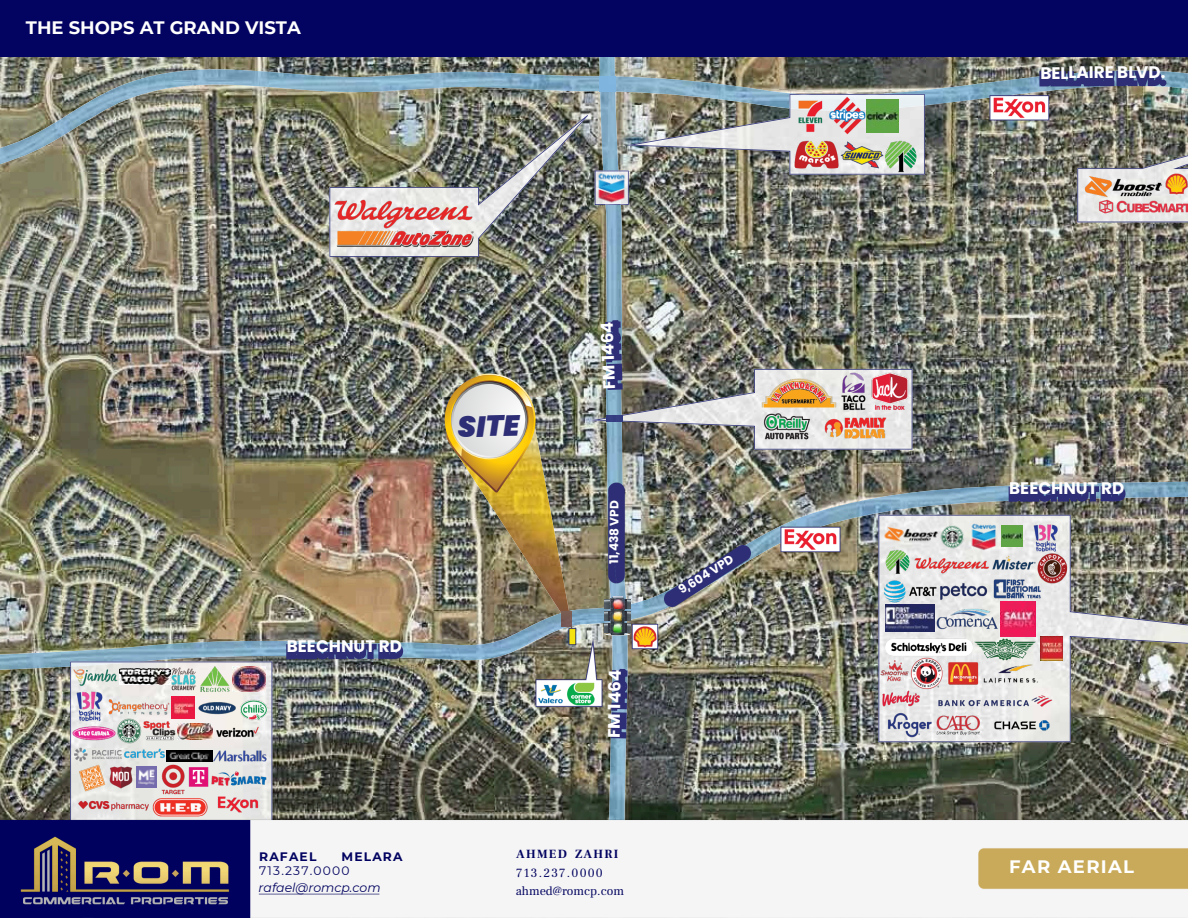
<style>
.page{position:relative;width:1188px;height:918px;background:#fff}
.page>*{position:absolute;margin:0;border:0;box-sizing:border-box;transform-origin:0 0}
.t1{font:italic 900 29.1px "Poppins";color:#2d2e75}
.t2{font:700 18px "Montserrat";color:#fff}
.t3{font:700 18px "Montserrat";letter-spacing:.07em;color:#fff}
.t4{font:700 16.8px "Poppins";letter-spacing:-.005em;color:#fff}
.t5{font:italic 12.45px "Montserrat";color:#020360}
.t6{font:12.45px "Frank Ruhl Libre";color:#020360}
.t7{font:12.3px/19.2px "Frank Ruhl Libre";letter-spacing:.1em;color:#020360}
.t8{font:12.3px/14.7px "Montserrat";letter-spacing:.095em;color:#020360}
.t9{font:700 12.3px "Montserrat";letter-spacing:.095em;color:#020360}
.t10{font:700 12.15px "Poppins";letter-spacing:-.01em;color:#fff}
.s1{font-weight:700}
</style>
<div class="page">
<img style="left:0;top:56px;width:1188px;height:756px">
<img style="left:0;top:482px;width:1188px;height:188px">
<img style="left:600px;top:92px;width:26px;height:514px">
<img style="left:599px;top:56px;width:17px;height:36px">
<img style="left:608px;top:642px;width:20px;height:170px">
<img style="left:0;top:69px;width:600px;height:95px">
<img style="left:615px;top:71px;width:573px;height:37px">
<img style="left:125px;top:662px;width:16px;height:5px">
<img style="left:446px;top:429px;width:127px;height:201px">
<img style="left:561px;top:611px;width:10px;height:9px">
<img style="left:66px;top:662px;width:59px;height:31px">
<img style="left:165px;top:659px;width:72px;height:37px">
<img style="left:443px;top:374px;width:93px;height:119px">
<img style="left:528px;top:620px;width:81px;height:95px">
<img style="left:625px;top:616px;width:40px;height:41px">
<img style="left:773px;top:519px;width:75px;height:41px">
<img style="left:69px;top:684px;width:107px;height:28px">
<img style="left:232px;top:667px;width:33px;height:24px">
<img style="left:120px;top:668px;width:50px;height:17px">
<img style="left:172px;top:696px;width:19px;height:23px">
<img style="left:66px;top:712px;width:117px;height:31px">
<img style="left:191px;top:693px;width:84px;height:35px">
<img style="left:178px;top:723px;width:30px;height:17px">
<img style="left:66px;top:741px;width:106px;height:57px">
<img style="left:208px;top:720px;width:59px;height:23px">
<img style="left:70px;top:743px;width:205px;height:69px">
<svg style="left:286px;top:644px;width:117px;height:15px;background:#34387b"></svg>
<svg style="left:604px;top:320px;width:19px;height:49px"></svg>
<img style="left:601px;top:475px;width:31px;height:115px">
<svg style="left:608px;top:669px;width:20px;height:69px"></svg>
<img style="left:664px;top:546px;width:87px;height:60px">
<svg style="left:1009px;top:486px;width:117px;height:16px;background:#373b7a"></svg>
<img style="left:627px;top:591px;width:6px;height:12px">
<img style="left:602px;top:591px;width:25px;height:2px">
<img style="left:632px;top:603px;width:1px;height:12px">
<img style="left:631px;top:603px;width:1px;height:12px">
<img style="left:603px;top:615px;width:30px;height:27px">
<img style="left:602px;top:593px;width:27px;height:48px">
<svg style="left:604px;top:596px;width:27px;height:38px"></svg>
<img style="left:621px;top:613px;width:3px;height:19px">
<img style="left:591px;top:369px;width:321px;height:81px">
<img style="left:607px;top:415px;width:15px;height:7px">
<img style="left:755px;top:366px;width:161px;height:81px">
<img style="left:591px;top:166px;width:40px;height:44px">
<img style="left:626px;top:94px;width:299px;height:81px">
<img style="left:789px;top:94px;width:136px;height:15px">
<img style="left:791px;top:89px;width:81px;height:44px">
<img style="left:866px;top:100px;width:33px;height:32px">
<img style="left:787px;top:133px;width:136px;height:46px">
<img style="left:329px;top:115px;width:259px;height:142px">
<img style="left:327px;top:193px;width:153px;height:62px">
<img style="left:983px;top:63px;width:191px;height:64px">
<img style="left:1077px;top:155px;width:111px;height:67px">
<img style="left:878px;top:515px;width:310px;height:227px">
<img style="left:878px;top:516px;width:124px;height:1px">
<img style="left:877px;top:517px;width:198px;height:93px">
<img style="left:885px;top:605px;width:45px;height:26px">
<img style="left:930px;top:602px;width:71px;height:29px">
<img style="left:877px;top:631px;width:167px;height:19px">
<img style="left:1001px;top:601px;width:34px;height:35px">
<img style="left:1041px;top:637px;width:21px;height:23px">
<div style="left:0;top:0;width:1188px;height:56px;background:#030361"></div>
<img style="left:0;top:812px;width:1188px;height:106px">
<img style="left:874px;top:650px;width:185px;height:95px">
<p class="t2" style="left:26px;top:17px;width:276px">THE SHOPS AT GRAND VISTA</p>
<p class="t4" style="left:287px;top:634px;width:117px">BEECHNUT RD</p>
<p class="t8" style="left:259px;top:849px;width:145px;text-indent:82px"><span class="s1">MELARA<br></span>713.237.0000</p>
<p class="t5" style="left:259px;top:880px;width:124px">rafael@romcp.com</p>
<p class="t9" style="left:259px;top:849px;width:59px">RAFAEL</p>
<p class="t1" style="left:457px;top:406px;width:64px;rotate:-1deg">SITE</p>
<p class="t4" style="left:597px;top:390px;width:69px;rotate:-92deg">FM 1464</p>
<p class="t10" style="left:606px;top:564px;width:65px;rotate:-90deg">11,438 VPD</p>
<p class="t4" style="left:602px;top:737px;width:69px;rotate:-89deg">FM 1464</p>
<p class="t7" style="left:516px;top:844px;width:103px"><span class="s1">AHMED ZAHRI<br></span>713.237.0000</p>
<p class="t6" style="left:516px;top:883px;width:110px">ahmed@romcp.com</p>
<p class="t10" style="left:675px;top:584px;width:64px;rotate:-32deg">9,604 VPD</p>
<p class="t4" style="left:1040px;top:61px;width:127px">BELLAIRE BLVD.</p>
<p class="t4" style="left:1009px;top:476px;width:117px">BEECHNUT RD</p>
<p class="t3" style="left:1009px;top:856px;width:126px">FAR AERIAL</p>
</div>
